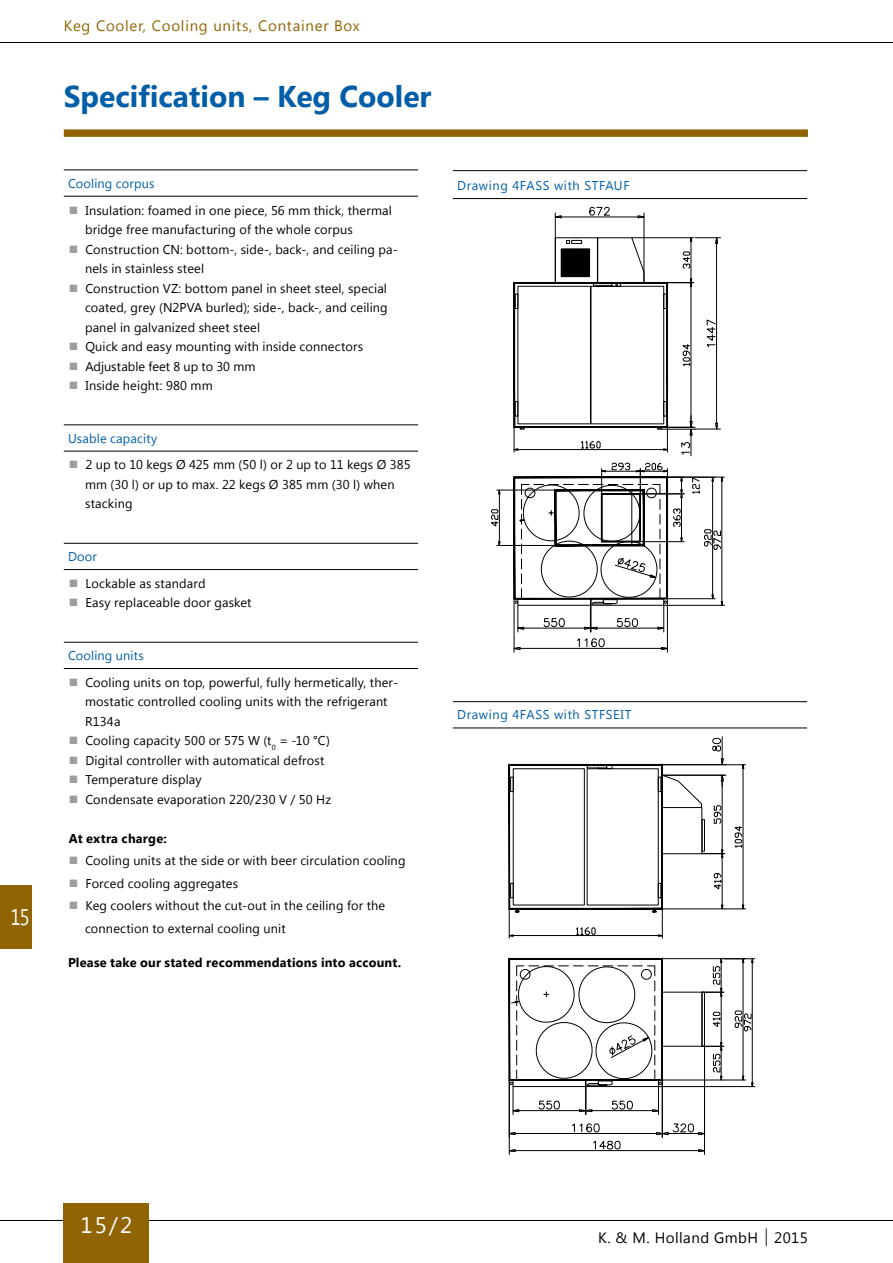
<style>
.page{position:relative;width:893px;height:1263px;background:#fff}
.page>*{position:absolute;margin:0;border:0;box-sizing:border-box;transform-origin:0 0}
.t1{font:700 30px "Segoe UI";color:#005ea8}
.t2{font:22.5px "Segoe UI";color:#fff}
.t3{font:22.5px "Segoe UI";color:#fff;scale:.8 1}
.t4{font:15px "Segoe UI";letter-spacing:.05em;color:#906402}
.t5{font:15px "Segoe UI";letter-spacing:.03em;color:#000}
.t6{font:12.75px/19.5px "Segoe UI";letter-spacing:.01em;color:#000}
.t7{font:700 12.75px "Segoe UI";letter-spacing:.015em;color:#000}
.t8{font:12.75px "Segoe UI";letter-spacing:.05em;color:#005ea8}
.t9{font:12.75px "Segoe UI";letter-spacing:.02em;color:#005ea8}
.s1{color:#9c9e9f}
.s2{font-size:24px}
</style>
<div class="page">
<hr style="left:0;top:42px;width:893px;height:1px;background:#000">
<hr style="left:0;top:1220px;width:893px;height:1px;background:#000">
<div style="left:0;top:885px;width:32px;height:63px;background:#906402"></div>
<div style="left:64px;top:1203px;width:85px;height:60px;background:#906402"></div>
<div style="left:64px;top:129px;width:744px;height:8px;background:#906402"></div>
<hr style="left:64px;top:170px;width:354px;height:1px;background:#000">
<hr style="left:64px;top:196px;width:354px;height:1px;background:#000">
<hr style="left:64px;top:425px;width:354px;height:1px;background:#000">
<hr style="left:64px;top:451px;width:354px;height:1px;background:#000">
<hr style="left:64px;top:543px;width:354px;height:1px;background:#000">
<hr style="left:64px;top:569px;width:354px;height:1px;background:#000">
<hr style="left:64px;top:642px;width:354px;height:1px;background:#000">
<hr style="left:64px;top:668px;width:354px;height:1px;background:#000">
<hr style="left:453px;top:170px;width:354px;height:1px;background:#000">
<hr style="left:453px;top:701px;width:354px;height:1px;background:#000">
<hr style="left:453px;top:198px;width:354px;height:1px;background:#000">
<hr style="left:453px;top:728px;width:354px;height:1px;background:#000">
<hr style="left:497px;top:490px;width:58px;height:1px;background:#000">
<hr style="left:497px;top:545px;width:58px;height:1px;background:#000">
<hr style="left:499px;top:494px;width:1px;height:47px;background:#000">
<svg style="left:498px;top:489px;width:3px;height:6px"></svg>
<svg style="left:491px;top:509px;width:8px;height:18px"></svg>
<svg style="left:507px;top:129px;width:157px;height:600px"></svg>
<svg style="left:509px;top:233px;width:216px;height:422px"></svg>
<svg style="left:508px;top:737px;width:247px;height:418px"></svg>
<h2 class="t3" style="left:11px;top:901px;width:25px">15</h2>
<p class="t4" style="left:64px;top:15px;width:297px">Keg Cooler, Cooling units, Container Box</p>
<h1 class="t1" style="left:64px;top:75px;width:369px">Specification – Keg Cooler</h1>
<p class="t9" style="left:68px;top:174px;width:88px">Cooling corpus</p>
<p class="t6" style="left:85px;top:200px;width:308px;text-indent:-16px"><span class="s1">■</span> Insulation: foamed in one piece, 56 mm thick, thermal bridge free manufacturing of the whole corpus</p>
<p class="t6" style="left:85px;top:239px;width:314px;text-indent:-16px"><span class="s1">■</span> Construction CN: bottom-, side-, back-, and ceiling pa&shy;nels in stainless steel</p>
<p class="t6" style="left:85px;top:278px;width:304px;text-align:justify;text-indent:-16px"><span class="s1">■</span> Construction VZ: bottom panel in sheet steel, special coated, grey (N2PVA burled); side-, back-, and ceiling panel in galvanized sheet steel</p>
<p class="t6" style="left:69px;top:336px;width:296px"><span class="s1">■</span> Quick and easy mounting with inside connectors</p>
<p class="t6" style="left:69px;top:356px;width:188px"><span class="s1">■</span> Adjustable feet 8 up to 30 mm</p>
<p class="t6" style="left:69px;top:375px;width:145px"><span class="s1">■</span> Inside height: 980 mm</p>
<p class="t9" style="left:68px;top:429px;width:91px">Usable capacity</p>
<p class="t6" style="left:85px;top:455px;width:327px;text-indent:-16px"><span class="s1">■</span> 2 up to 10 kegs Ø 425 mm (50 l) or 2 up to 11 kegs Ø 385 mm (30 l) or up to max. 22 kegs Ø 385 mm (30 l) when stacking</p>
<p class="t9" style="left:68px;top:548px;width:30px">Door</p>
<p class="t6" style="left:69px;top:573px;width:138px"><span class="s1">■</span> Lockable as standard</p>
<p class="t6" style="left:69px;top:592px;width:184px"><span class="s1">■</span> Easy replaceable door gasket</p>
<p class="t9" style="left:68px;top:646px;width:77px">Cooling units</p>
<p class="t6" style="left:85px;top:672px;width:315px;text-indent:-16px"><span class="s1">■</span> Cooling units on top, powerful, fully hermetically, ther&shy;mostatic controlled cooling units with the refrigerant<br>R134a</p>
<p class="t6" style="left:69px;top:730px;width:263px"><span class="s1">■</span> Cooling capacity 500 or 575 W (t<sub>0</sub> = -10 °C)</p>
<p class="t6" style="left:69px;top:750px;width:257px"><span class="s1">■</span> Digital controller with automatical defrost</p>
<p class="t6" style="left:69px;top:769px;width:134px"><span class="s1">■</span> Temperature display</p>
<p class="t6" style="left:69px;top:789px;width:264px"><span class="s1">■</span> Condensate evaporation 220/230 V / 50 Hz</p>
<p class="t7" style="left:69px;top:829px;width:99px">At extra charge:</p>
<p class="t6" style="left:69px;top:850px;width:338px"><span class="s1">■</span> Cooling units at the side or with beer circulation cooling</p>
<p class="t6" style="left:69px;top:873px;width:171px"><span class="s1">■</span> Forced cooling aggregates</p>
<p class="t6" style="left:85px;top:894px;width:302px;line-height:22.5px;text-indent:-16px"><span class="s1">■</span> Keg coolers without the cut-out in the ceiling for the connection to external cooling unit</p>
<p class="t7" style="left:68px;top:953px;width:335px">Please take our stated recommendations into account.</p>
<p class="t8" style="left:457px;top:177px;width:174px">Drawing 4FASS with STFAUF</p>
<p class="t8" style="left:457px;top:706px;width:176px">Drawing 4FASS with STFSEIT</p>
<h2 class="t2" style="left:80px;top:1209px;width:53px">15/2</h2>
<p class="t5" style="left:598px;top:1227px;width:211px">K. &amp; M. Holland GmbH <span class="s2">l</span> 2015</p>
</div>
